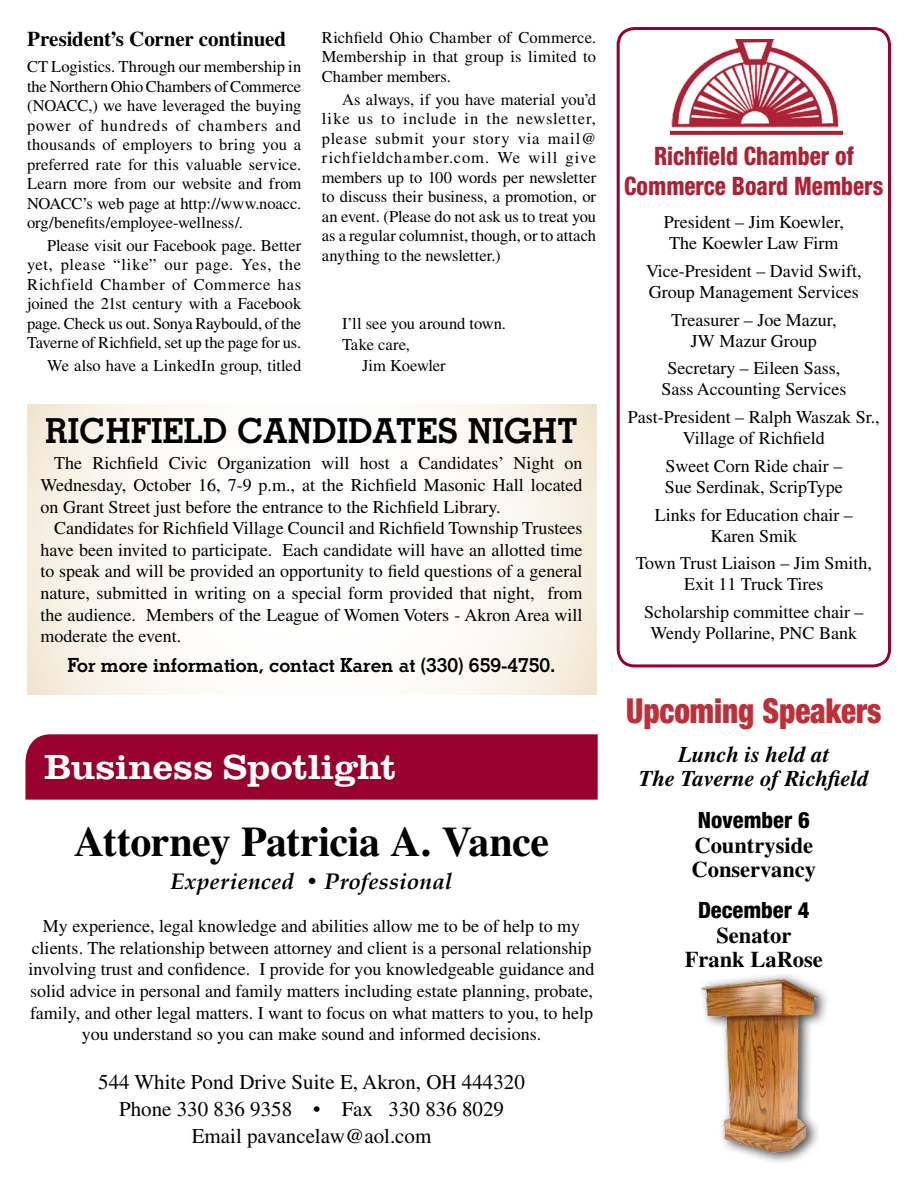
<style>
.page{position:relative;width:918px;height:1188px;background:#fff}
.page>*{position:absolute;margin:0;border:0;box-sizing:border-box;transform-origin:0 0}
.t1{font:700 42px "Times";letter-spacing:-.01em;color:#000}
.t2{font:500 expanded 36px "URW Clarendon T";letter-spacing:-.01em;color:#fff}
.t3{font:700 34.5px "Stymie BT";color:#000}
.t4{font:900 condensed 34.5px "Helvetica Neue";color:#bf2f38;scale:.9 1}
.t5{font:800 condensed 25.5px/30px "Helvetica Neue";color:#ae2135;text-align:center;scale:.9 1}
.t6{font:700 22.5px/24px "Times";color:#000}
.t7{font:italic 700 22.5px/24px "Times";letter-spacing:-.005em;color:#000;text-align:center}
.t8{font:italic 700 22.5px "Book Antiqua";letter-spacing:.01em;color:#000}
.t9{font:800 condensed 22.5px "Helvetica Neue";color:#000}
.t10{font:21px/27px "Times";color:#000;text-align:center}
.t11{font:700 21px "Times";letter-spacing:-.01em;color:#000}
.t12{font:700 19.5px "Stymie BT";color:#000}
.t13{font:18px/21.6px "Times";color:#000;text-align:center}
.t14{font:16.5px/19.5px "Times";letter-spacing:-.005em;color:#000;text-align:justify}
</style>
<div class="page">
<div style="left:617px;top:27px;width:274px;height:640px;border:3px solid #98002e;border-radius:17px"></div>
<div style="left:25px;top:734px;width:573px;height:66px;background:#98002e"></div>
<img style="left:670px;top:39px;width:173px;height:95px">
<svg style="left:27px;top:404px;width:569px;height:291px"></svg>
<div style="left:697px;top:971px;width:135px;height:194px;background:#000;opacity:.75"></div>
<img style="left:701px;top:979px;width:118px;height:174px">
<p class="t11" style="left:27px;top:27px;width:261px">President’s Corner continued</p>
<p class="t14" style="left:27px;top:57px;width:276px">CT Logistics. Through our membership in the Northern Ohio Chambers of Commerce (NOACC,) we have leveraged the buying power of hundreds of chambers and thousands of employers to bring you a preferred rate for this valuable service.<br>Learn more from our website and from NOACC’s web page at http://www.noacc. org/benefits/employee-wellness/.</p>
<p class="t14" style="left:27px;top:235px;width:276px;text-indent:20px">Please visit our Facebook page. Better yet, please “like” our page. Yes, the Richfield Chamber of Commerce has joined the 21st century with a Facebook page. Check us out. Sonya Raybould, of the Taverne of Richfield, set up the page for us.</p>
<p class="t14" style="left:47px;top:356px;width:256px">We also have a LinkedIn group, titled</p>
<p class="t14" style="left:322px;top:28px;width:276px">Richfield Ohio Chamber of Commerce.<br>Membership in that group is limited to Chamber members.</p>
<p class="t14" style="left:322px;top:89px;width:276px;text-indent:20px">As always, if you have material you’d like us to include in the newsletter, please submit your story via mail@ richfieldchamber.com. We will give members up to 100 words per newsletter to discuss their business, a promotion, or an event. (Please do not ask us to treat you as a regular columnist, though, or to attach anything to the newsletter.)</p>
<p class="t14" style="left:342px;top:314px;width:165px">I’ll see you around town.</p>
<p class="t14" style="left:342px;top:335px;width:69px">Take care,</p>
<p class="t14" style="left:362px;top:356px;width:85px">Jim Koewler</p>
<h3 class="t3" style="left:45px;top:410px;width:534px">RICHFIELD CANDIDATES NIGHT</h3>
<p class="t13" style="left:41px;top:452px;width:544px;text-align:justify;text-indent:14px">The Richfield Civic Organization will host a Candidates’ Night on Wednesday, October 16, 7-9 p.m., at the Richfield Masonic Hall located on Grant Street just before the entrance to the Richfield Library.</p>
<p class="t13" style="left:41px;top:517px;width:544px;text-align:justify;text-indent:14px">Candidates for Richfield Village Council and Richfield Township Trustees have been invited to participate. Each candidate will have an allotted time to speak and will be provided an opportunity to field questions of a general nature, submitted in writing on a special form provided that night, from the audience. Members of the League of Women Voters - Akron Area will moderate the event.</p>
<p class="t12" style="left:67px;top:653px;width:490px">For more information, contact Karen at (330) 659-4750.</p>
<h2 class="t2" style="left:44px;top:746px;width:354px">Business Spotlight</h2>
<h1 class="t1" style="left:74px;top:817px;width:477px">Attorney Patricia A. Vance</h1>
<p class="t8" style="left:171px;top:868px;width:283px">Experienced • Professional</p>
<p class="t13" style="left:29px;top:915px;width:568px">My experience, legal knowledge and abilities allow me to be of help to my clients. The relationship between attorney and client is a personal relationship involving trust and confidence. I provide for you knowledgeable guidance and solid advice in personal and family matters including estate planning, probate, family, and other legal matters. I want to focus on what matters to you, to help you understand so you can make sound and informed decisions.</p>
<p class="t10" style="left:98px;top:1068px;width:428px">544 White Pond Drive Suite E, Akron, OH 444320<br>Phone 330 836 9358 • Fax 330 836 8029<br>Email pavancelaw@aol.com</p>
<h3 class="t5" style="left:624px;top:141px;width:289px">Richfield Chamber of<br>Commerce Board Members</h3>
<p class="t13" style="left:664px;top:212px;width:182px;line-height:21px">President – Jim Koewler,<br>The Koewler Law Firm</p>
<p class="t13" style="left:646px;top:260px;width:217px;line-height:21px;text-align:left">Vice-President – David Swift,<br>Group Management Services</p>
<p class="t13" style="left:671px;top:309px;width:167px;line-height:21px">Treasurer – Joe Mazur,<br>JW Mazur Group</p>
<p class="t13" style="left:661px;top:358px;width:186px;line-height:21px">Secretary – Eileen Sass,<br>Sass Accounting Services</p>
<p class="t13" style="left:628px;top:407px;width:253px;line-height:21px">Past-President – Ralph Waszak Sr.,<br>Village of Richfield</p>
<p class="t13" style="left:665px;top:455px;width:180px;line-height:21px;text-align:left">Sweet Corn Ride chair –<br>Sue Serdinak, ScripType</p>
<p class="t13" style="left:655px;top:504px;width:199px;line-height:21px">Links for Education chair –<br>Karen Smik</p>
<p class="t13" style="left:636px;top:553px;width:238px;line-height:21px">Town Trust Liaison – Jim Smith,<br>Exit 11 Truck Tires</p>
<p class="t13" style="left:644px;top:602px;width:221px;line-height:21px">Scholarship committee chair –<br>Wendy Pollarine, PNC Bank</p>
<h3 class="t4" style="left:626px;top:689px;width:285px">Upcoming Speakers</h3>
<p class="t7" style="left:639px;top:742px;width:231px">Lunch is held at<br>The Taverne of Richfield</p>
<p class="t9" style="left:698px;top:807px;width:114px">November 6</p>
<p class="t6" style="left:692px;top:832px;width:126px">Countryside<br>Conservancy</p>
<p class="t9" style="left:698px;top:897px;width:113px">December 4</p>
<p class="t6" style="left:685px;top:922px;width:140px;text-align:center">Senator<br>Frank LaRose</p>
</div>
